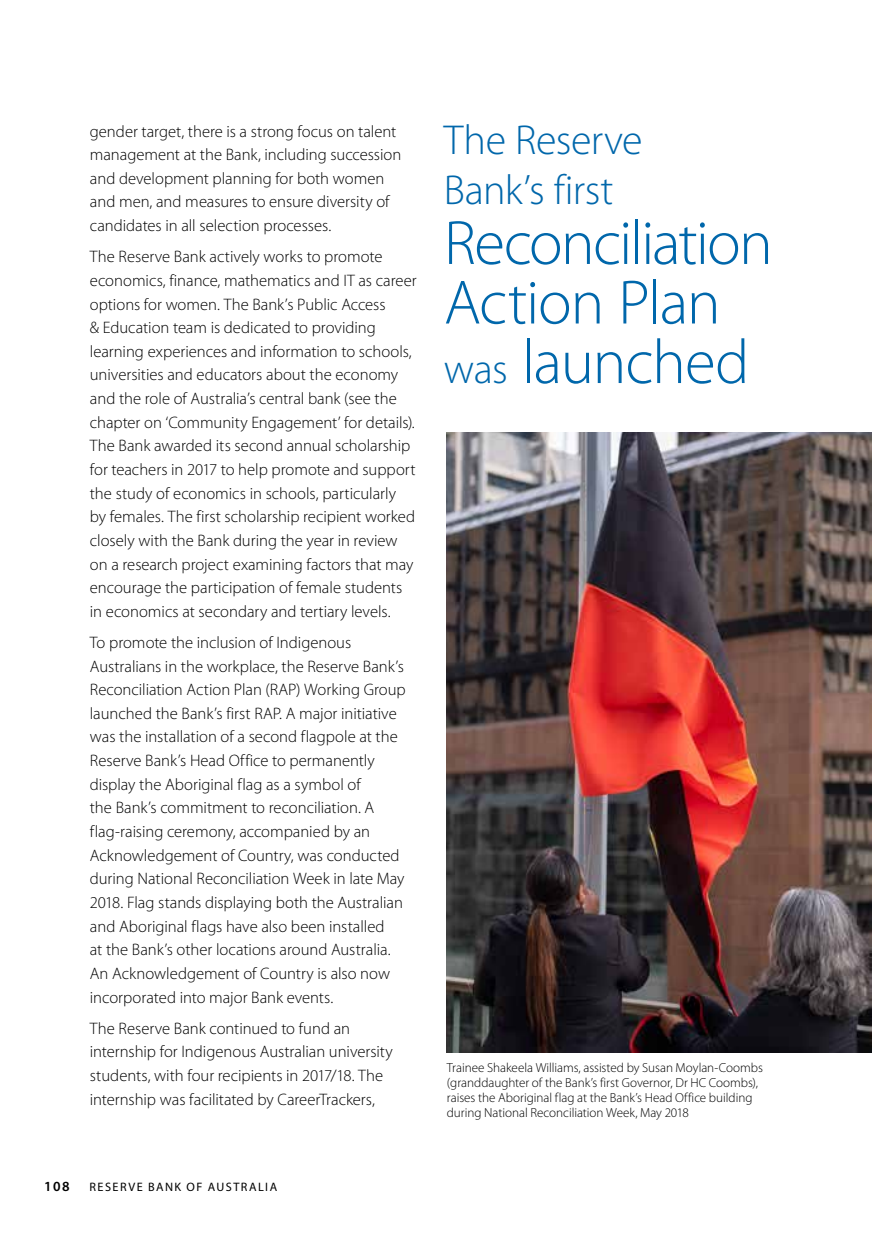
<style>
.page{position:relative;width:874px;height:1241px;background:#fff}
.page>*{position:absolute;margin:0;border:0;box-sizing:border-box;transform-origin:0 0}
.Pull_Quote{font:300 63px/59.5px "Myriad Pro";letter-spacing:-.025em;color:#0067ab}
.Pull_Quote-2{font:300 42px/50.8px "Myriad Pro";letter-spacing:-.01em;color:#0067ab}
.Body_Copy{font:300 16.62px/23.6px "Myriad Pro";color:#000}
.t1{font:600 14px "Myriad Pro";color:#000}
.captions_7_5_8{font:300 13.12px/14.9px "Myriad Pro";letter-spacing:-.005em;color:#000}
.t2{font:12.25px "Myriad Pro";letter-spacing:.12em;color:#000}
.s1{font-size:42px}
</style>
<div class="page">
<img style="left:446px;top:432px;width:424px;height:620px">
<p class="Body_Copy" style="left:90px;top:119px;width:313px">gender target, there is a strong focus on talent management at the Bank, including succession and development planning for both women and men, and measures to ensure diversity of candidates in all selection processes.</p>
<p class="Body_Copy" style="left:90px;top:245px;width:328px">The Reserve Bank actively works to promote economics, finance, mathematics and IT as career options for women. The Bank’s Public Access<br>&amp; Education team is dedicated to providing learning experiences and information to schools, universities and educators about the economy and the role of Australia’s central bank (see the chapter on ‘Community Engagement’ for details).<br>The Bank awarded its second annual scholarship for teachers in 2017 to help promote and support the study of economics in schools, particularly<br>by females. The first scholarship recipient worked closely with the Bank during the year in review on a research project examining factors that may encourage the participation of female students in economics at secondary and tertiary levels.</p>
<p class="Body_Copy" style="left:90px;top:630px;width:317px">To promote the inclusion of Indigenous Australians in the workplace, the Reserve Bank’s Reconciliation Action Plan (RAP) Working Group launched the Bank’s first RAP. A major initiative was the installation of a second flagpole at the Reserve Bank’s Head Office to permanently display the Aboriginal flag as a symbol of<br>the Bank’s commitment to reconciliation. A flag-raising ceremony, accompanied by an Acknowledgement of Country, was conducted during National Reconciliation Week in late May 2018. Flag stands displaying both the Australian and Aboriginal flags have also been installed<br>at the Bank’s other locations around Australia.<br>An Acknowledgement of Country is also now incorporated into major Bank events.</p>
<p class="Body_Copy" style="left:90px;top:1015px;width:304px">The Reserve Bank continued to fund an internship for Indigenous Australian university students, with four recipients in 2017/18. The internship was facilitated by CareerTrackers,</p>
<p class="t1" style="left:44px;top:1177px;width:27px">108</p>
<p class="t2" style="left:89px;top:1179px;width:189px">RESERVE BANK OF AUSTRALIA</p>
<p class="Pull_Quote-2" style="left:443px;top:114px;width:200px">The Reserve<br>Bank’s first</p>
<p class="Pull_Quote" style="left:443px;top:212px;width:330px">Reconciliation<br>Action Plan <span class="s1">was</span> launched</p>
<p class="captions_7_5_8" style="left:446px;top:1060px;width:317px">Trainee Shakeela Williams, assisted by Susan Moylan-Coombs (granddaughter of the Bank’s first Governor, Dr HC Coombs), raises the Aboriginal flag at the Bank’s Head Office building during National Reconciliation Week, May 2018</p>
</div>
